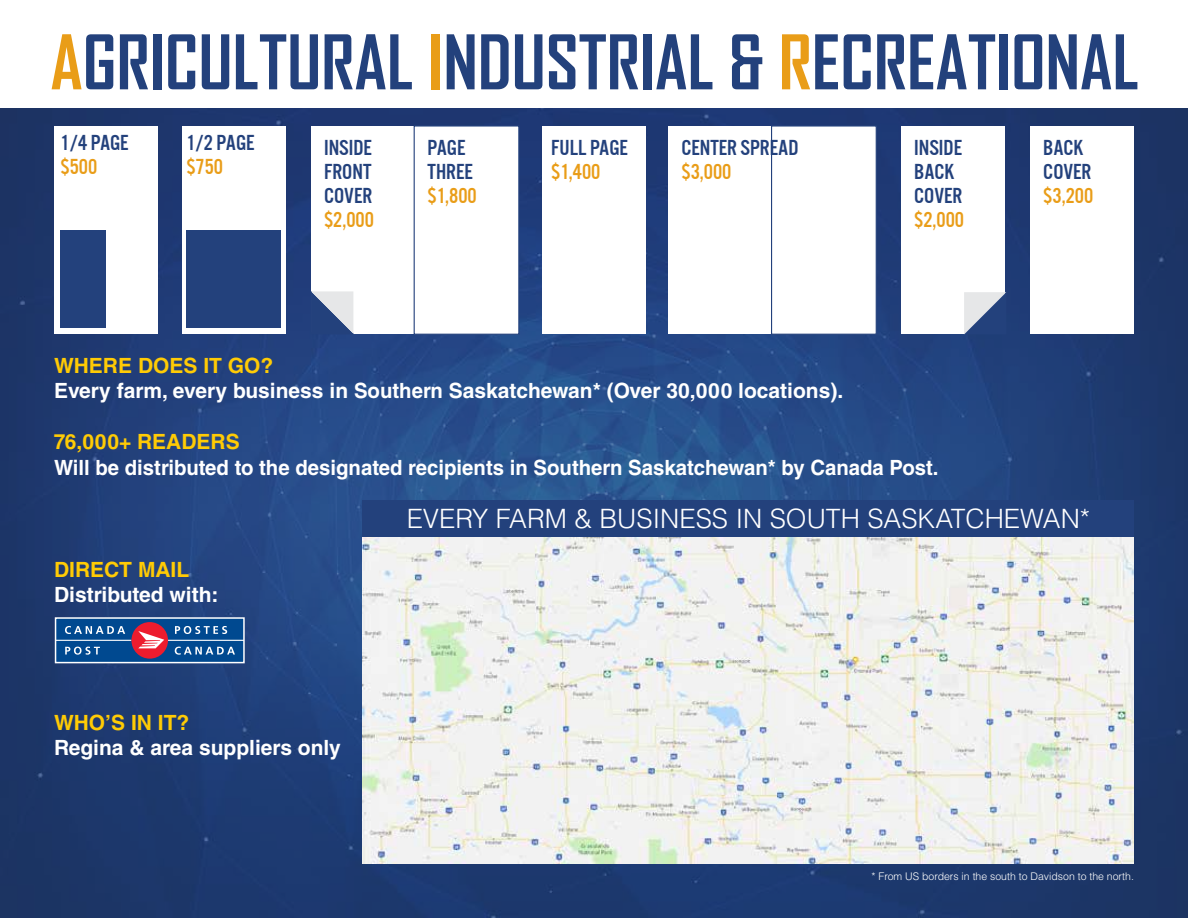
<style>
.page{position:relative;width:1188px;height:918px;background:#fff}
.page>*{position:absolute;margin:0;border:0;box-sizing:border-box;transform-origin:0 0}
.t1{font:700 72px "Agency FB";color:#23417c}
.t2{font:300 26.7px "Helvetica LT Std";color:#fff}
.t3{font:22.5px/24px "Alternate Got No 3 D";color:#23417c}
.t4{font:22.5px "Alternate Got No 3 D";color:#e99d18}
.t5{font:700 21px "Helvetica LT Std";color:#fff}
.t6{font:700 21px "Helvetica LT Std";color:#ffcb05}
.t7{font:300 10.5px "Helvetica LT Std";color:#fff}
.s1{color:#e99d18}
</style>
<div class="page">
<img style="left:0;top:108px;width:1188px;height:810px">
<div style="left:54px;top:127px;width:104px;height:207px;background:#fff"></div>
<div style="left:182px;top:127px;width:104px;height:207px;background:#fff"></div>
<div style="left:901px;top:127px;width:104px;height:207px;background:#fff"></div>
<div style="left:669px;top:127px;width:103px;height:207px;background:#fff"></div>
<svg style="left:770px;top:125px;width:107px;height:210px"></svg>
<div style="left:1030px;top:127px;width:104px;height:207px;background:#fff"></div>
<div style="left:60px;top:230px;width:46px;height:97px;background:#23417c"></div>
<div style="left:186px;top:230px;width:95px;height:97px;background:#23417c"></div>
<div style="left:542px;top:127px;width:104px;height:207px;background:#fff"></div>
<div style="left:311px;top:127px;width:104px;height:207px;background:#fff"></div>
<svg style="left:413px;top:125px;width:107px;height:210px"></svg>
<svg style="left:310px;top:290px;width:45px;height:45px;background:#8797b4"></svg>
<svg style="left:964px;top:292px;width:42px;height:42px;background:#8796b3"></svg>
<div style="left:56px;top:618px;width:188px;height:45px;background:#004990"></div>
<svg style="left:58px;top:640px;width:73px;height:1px"></svg>
<svg style="left:131px;top:622px;width:37px;height:37px"></svg>
<svg style="left:138px;top:626px;width:104px;height:29px"></svg>
<svg style="left:65px;top:626px;width:60px;height:8px"></svg>
<svg style="left:65px;top:647px;width:35px;height:8px"></svg>
<div style="left:55px;top:617px;width:190px;height:46px;border:2px solid #fff"></div>
<img style="left:363px;top:536px;width:771px;height:328px">
<div style="left:363px;top:500px;width:771px;height:36px;background:#23417c"></div>
<h1 class="t1" style="left:50px;top:18px;width:1090px"><span class="s1">A</span>GRICULTURAL <span class="s1">I</span>NDUSTRIAL &amp; <span class="s1">R</span>ECREATIONAL</h1>
<p class="t3" style="left:60px;top:131px;width:70px">1/4 PAGE</p>
<p class="t4" style="left:60px;top:155px;width:38px">$500</p>
<p class="t3" style="left:186px;top:131px;width:70px">1/2 PAGE</p>
<p class="t4" style="left:186px;top:155px;width:38px">$750</p>
<p class="t3" style="left:324px;top:136px;width:50px;text-align:justify">INSIDE FRONT COVER</p>
<p class="t4" style="left:324px;top:207px;width:52px">$2,000</p>
<p class="t3" style="left:428px;top:136px;width:47px">PAGE<br>THREE</p>
<p class="t4" style="left:428px;top:183px;width:51px">$1,800</p>
<p class="t3" style="left:551px;top:136px;width:78px">FULL PAGE</p>
<p class="t4" style="left:551px;top:159px;width:51px">$1,400</p>
<p class="t3" style="left:681px;top:136px;width:119px">CENTER SPREAD</p>
<p class="t4" style="left:681px;top:159px;width:52px">$3,000</p>
<p class="t3" style="left:914px;top:136px;width:50px">INSIDE<br>BACK<br>COVER</p>
<p class="t4" style="left:914px;top:207px;width:52px">$2,000</p>
<p class="t6" style="left:54px;top:353px;width:221px">WHERE DOES IT GO?</p>
<p class="t5" style="left:54px;top:378px;width:791px">Every farm, every business in Southern Saskatchewan* (Over 30,000 locations).</p>
<p class="t6" style="left:54px;top:429px;width:187px">76,000+ READERS</p>
<p class="t5" style="left:54px;top:455px;width:886px">Will be distributed to the designated recipients in Southern Saskatchewan* by Canada Post.</p>
<p class="t3" style="left:1043px;top:136px;width:50px">BACK<br>COVER</p>
<p class="t4" style="left:1043px;top:183px;width:52px">$3,200</p>
<p class="t6" style="left:54px;top:557px;width:137px">DIRECT MAIL</p>
<p class="t5" style="left:54px;top:582px;width:166px">Distributed with:</p>
<p class="t6" style="left:54px;top:710px;width:137px">WHO’S IN IT?</p>
<p class="t5" style="left:54px;top:735px;width:288px">Regina &amp; area suppliers only</p>
<p class="t2" style="left:407px;top:501px;width:685px">EVERY FARM &amp; BUSINESS IN SOUTH SASKATCHEWAN*</p>
<p class="t7" style="left:872px;top:870px;width:264px">* From US borders in the south to Davidson to the north.</p>
</div>
